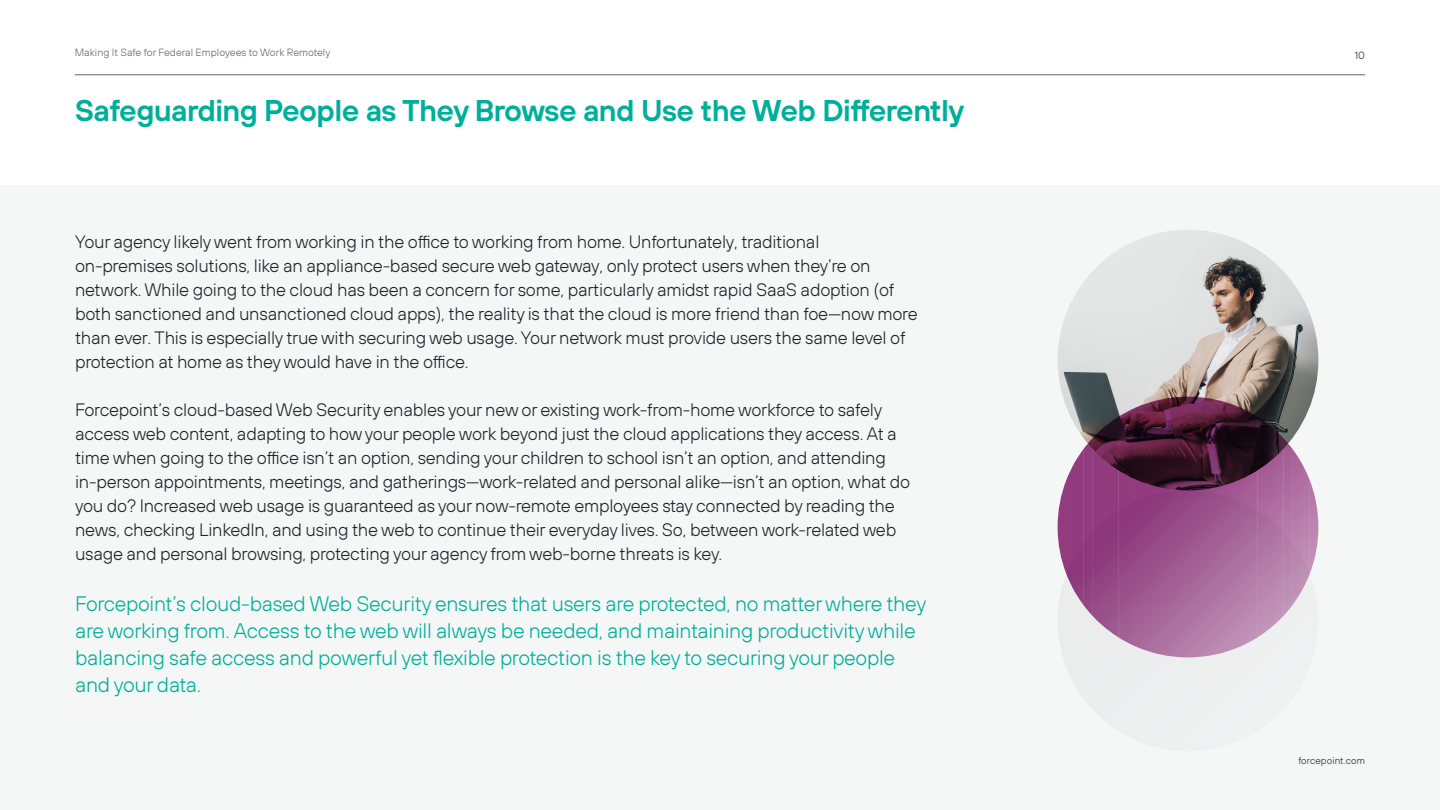
<style>
.page{position:relative;width:1440px;height:810px;background:#fff}
.page>*{position:absolute;margin:0;border:0;box-sizing:border-box;transform-origin:0 0}
.t1{font:600 30px "FP Sans";letter-spacing:-.02em;color:#00af9a}
.t2{font:300 21px/27px "FP Sans";letter-spacing:-.015em;color:#00af9a}
.t3{font:300 18px/24px "FP Sans";letter-spacing:-.015em;color:#1d252c}
.t4{font:300 10.5px "FP Sans";color:#636569}
.t5{font:300 10.5px "FP Sans";color:#1d252c}
.t6{font:300 9.75px "FP Sans";letter-spacing:.01em;color:#1d252c}
</style>
<div class="page">
<div style="left:0;top:186px;width:1440px;height:624px;background:#f5f6f6"></div>
<hr style="left:75px;top:75px;width:1290px;height:1px;background:#636569">
<img style="left:1136px;top:479px;width:104px;height:22px">
<img style="left:1119px;top:470px;width:17px;height:40px">
<img style="left:1240px;top:470px;width:17px;height:40px">
<img style="left:1101px;top:457px;width:18px;height:66px">
<img style="left:1257px;top:457px;width:18px;height:66px">
<img style="left:1092px;top:448px;width:9px;height:84px">
<img style="left:1275px;top:449px;width:8px;height:82px">
<img style="left:1083px;top:438px;width:9px;height:103px">
<img style="left:1283px;top:439px;width:9px;height:102px">
<img style="left:1075px;top:449px;width:9px;height:106px">
<img style="left:1292px;top:448px;width:9px;height:107px">
<img style="left:1066px;top:462px;width:9px;height:112px">
<img style="left:1301px;top:462px;width:9px;height:109px">
<img style="left:1058px;top:481px;width:8px;height:92px">
<img style="left:1309px;top:480px;width:9px;height:94px">
<svg style="left:1058px;top:490px;width:260px;height:261px"></svg>
<img style="left:1058px;top:230px;width:260px;height:260px;border-radius:130px">
<p class="t4" style="left:75px;top:46px;width:257px">Making It Safe for Federal Employees to Work Remotely</p>
<p class="t5" style="left:1355px;top:49px;width:12px">10</p>
<h1 class="t1" style="left:75px;top:91px;width:891px">Safeguarding People as They Browse and Use the Web Differently</h1>
<p class="t3" style="left:75px;top:229px;width:844px">Your agency likely went from working in the office to working from home. Unfortunately, traditional on-premises solutions, like an appliance-based secure web gateway, only protect users when they’re on network. While going to the cloud has been a concern for some, particularly amidst rapid SaaS adoption (of both sanctioned and unsanctioned cloud apps), the reality is that the cloud is more friend than foe—now more than ever. This is especially true with securing web usage. Your network must provide users the same level of protection at home as they would have in the office.</p>
<p class="t3" style="left:75px;top:397px;width:837px">Forcepoint’s cloud-based Web Security enables your new or existing work-from-home workforce to safely access web content, adapting to how your people work beyond just the cloud applications they access. At a time when going to the office isn’t an option, sending your children to school isn’t an option, and attending in-person appointments, meetings, and gatherings—work-related and personal alike—isn’t an option, what do you do? Increased web usage is guaranteed as your now-remote employees stay connected by reading the news, checking LinkedIn, and using the web to continue their everyday lives. So, between work-related web usage and personal browsing, protecting your agency from web-borne threats is key.</p>
<p class="t2" style="left:75px;top:590px;width:853px">Forcepoint’s cloud-based Web Security ensures that users are protected, no matter where they are working from. Access to the web will always be needed, and maintaining productivity while balancing safe access and powerful yet flexible protection is the key to securing your people and your data.</p>
<p class="t6" style="left:1298px;top:755px;width:68px">forcepoint.com</p>
</div>
